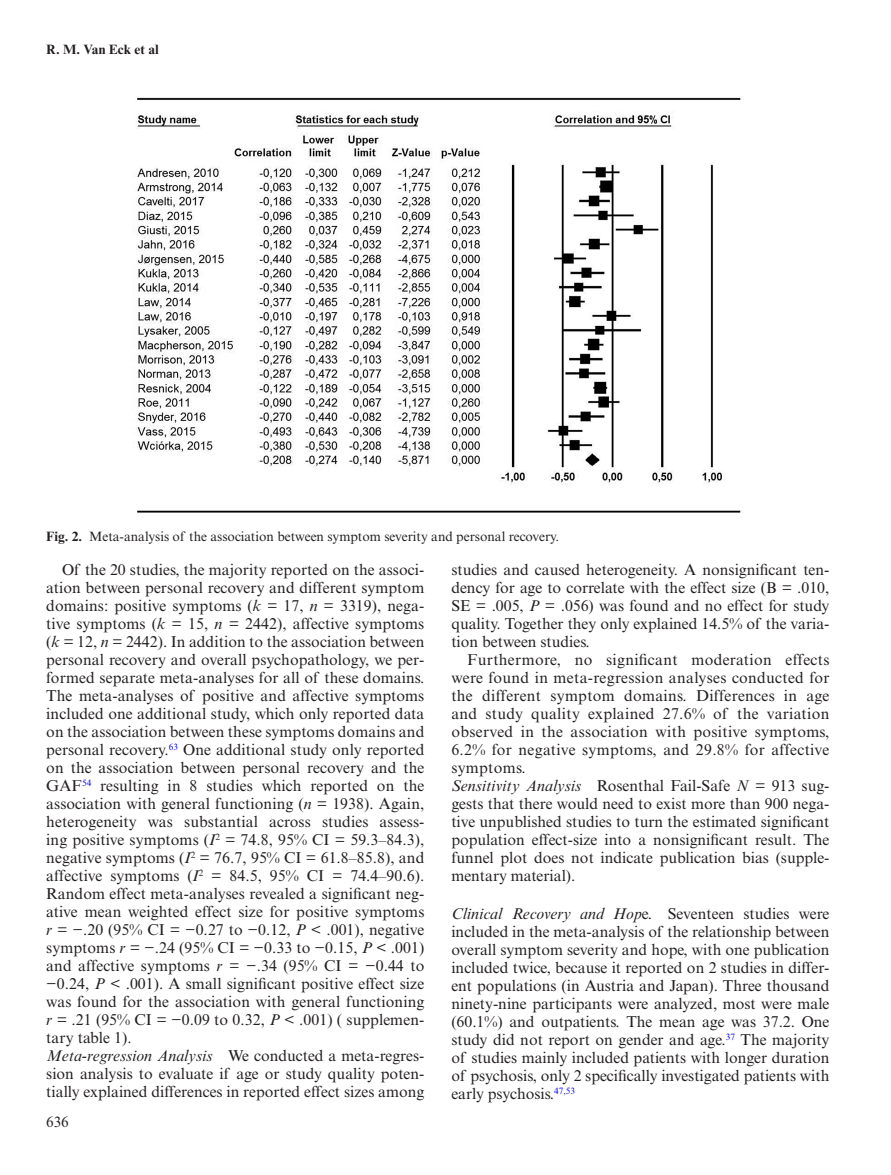
<style>
.page{position:relative;width:891px;height:1175px;background:#fff}
.page>*{position:absolute;margin:0;border:0;box-sizing:border-box;transform-origin:0 0}
.t1{font:15.75px/18px "Times New Roman MT Std";letter-spacing:.005em;color:#231f20}
.t2{font:15px "Times New Roman MT Std";color:#231f20}
.t3{font:13.5px "Times New Roman MT Std";color:#231f20}
.t4{font:700 13.5px "Times New Roman MT Std";color:#231f20}
.s1{font-weight:700}
.s2{font-style:italic}
</style>
<div class="page">
<img style="left:136px;top:97px;width:605px;height:416px">
<p class="t4" style="left:46px;top:41px;width:114px">R. M. Van Eck et al</p>
<p class="t3" style="left:46px;top:529px;width:514px"><span class="s1">Fig. 2.</span> Meta-analysis of the association between symptom severity and personal recovery.</p>
<p class="t1" style="left:46px;top:560px;width:380px;text-indent:16px">Of the 20 studies, the majority reported on the associ&shy;ation between personal recovery and different symptom domains: positive symptoms (<span class="s2">k</span> = 17, <span class="s2">n</span> = 3319), nega&shy;tive symptoms (<span class="s2">k</span> = 15, <span class="s2">n</span> = 2442), affective symptoms (<span class="s2">k</span> = 12, <span class="s2">n</span> = 2442). In addition to the association between personal recovery and overall psychopathology, we per&shy;formed separate meta-analyses for all of these domains.<br>The meta-analyses of positive and affective symptoms included one additional study, which only reported data on the association between these symptoms domains and personal recovery.<sup>63</sup> One additional study only reported on the association between personal recovery and the GAF<sup>54</sup> resulting in 8 studies which reported on the association with general functioning (<span class="s2">n</span> = 1938). Again, heterogeneity was substantial across studies assess&shy;ing positive symptoms (<span class="s2">I</span><sup>2</sup> = 74.8, 95% CI = 59.3–84.3), negative symptoms (<span class="s2">I</span><sup>2</sup> = 76.7, 95% CI = 61.8–85.8), and affective symptoms (<span class="s2">I</span><sup>2</sup> = 84.5, 95% CI = 74.4–90.6).<br>Random effect meta-analyses revealed a significant neg&shy;ative mean weighted effect size for positive symptoms <span class="s2">r</span> = −.20 (95% CI = −0.27 to −0.12, <span class="s2">P</span> &lt; .001), negative symptoms <span class="s2">r</span> = −.24 (95% CI = −0.33 to −0.15, <span class="s2">P</span> &lt; .001) and affective symptoms <span class="s2">r</span> = −.34 (95% CI = −0.44 to −0.24, <span class="s2">P</span> &lt; .001). A small significant positive effect size was found for the association with general functioning <span class="s2">r</span> = .21 (95% CI = −0.09 to 0.32, <span class="s2">P</span> &lt; .001) ( supplemen&shy;tary table 1).<br><span class="s2">Meta-regression Analysis</span> We conducted a meta-regres&shy;sion analysis to evaluate if age or study quality poten&shy;tially explained differences in reported effect sizes among</p>
<p class="t1" style="left:451px;top:560px;width:380px;text-align:justify">studies and caused heterogeneity. A nonsignificant ten&shy;dency for age to correlate with the effect size (B = .010, SE = .005, <span class="s2">P</span> = .056) was found and no effect for study quality. Together they only explained 14.5% of the varia&shy;tion between studies.</p>
<p class="t1" style="left:451px;top:650px;width:380px;text-indent:16px">Furthermore, no significant moderation effects were found in meta-regression analyses conducted for the different symptom domains. Differences in age and study quality explained 27.6% of the variation observed in the association with positive symptoms, 6.2% for negative symptoms, and 29.8% for affective symptoms.<br><span class="s2">Sensitivity Analysis</span> Rosenthal Fail-Safe <span class="s2">N</span> = 913 sug&shy;gests that there would need to exist more than 900 nega&shy;tive unpublished studies to turn the estimated significant population effect-size into a nonsignificant result. The funnel plot does not indicate publication bias (supple&shy;mentary material).</p>
<p class="t1" style="left:451px;top:904px;width:380px;text-align:justify"><span class="s2">Clinical Recovery and Hop</span>e. Seventeen studies were included in the meta-analysis of the relationship between overall symptom severity and hope, with one publication included twice, because it reported on 2 studies in differ&shy;ent populations (in Austria and Japan). Three thousand ninety-nine participants were analyzed, most were male (60.1%) and outpatients. The mean age was 37.2. One study did not report on gender and age.<sup>37</sup> The majority of studies mainly included patients with longer duration of psychosis, only 2 specifically investigated patients with early psychosis.<sup>47</sup><sup>,</sup><sup>53</sup></p>
<p class="t2" style="left:46px;top:1113px;width:24px">636</p>
</div>
